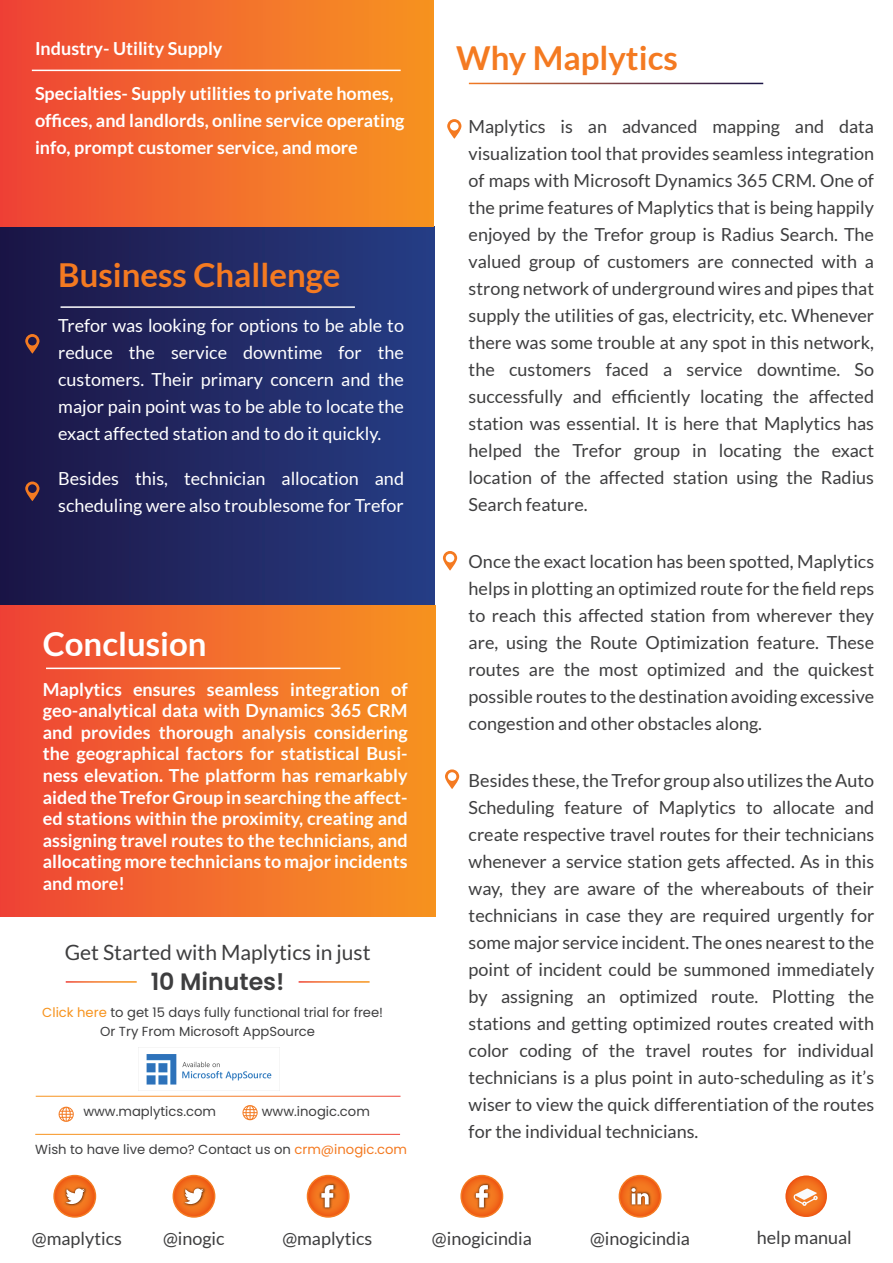
<style>
.page{position:relative;width:893px;height:1263px;background:#fff}
.page>*{position:absolute;margin:0;border:0;box-sizing:border-box;transform-origin:0 0}
.t1{font:700 33px "Lato";color:#f47a21}
.t2{font:700 33px "Lato";color:#fff}
.t3{font:600 23.7px "Poppins";color:#3e3e3f}
.t4{font:21px "Lato";color:#3e3e3f}
.t5{font:18px/27px "Lato";color:#3e3e3f;text-align:justify}
.t6{font:700 18px/21.6px "Lato";color:#fff;text-align:justify}
.t7{font:18px/27px "Lato";color:#fff;text-align:justify}
.t8{font:13.2px/18.8px "Poppins";color:#3e3e3f}
.s1{color:#f7931d}
.s2{color:#f47a21}
</style>
<div class="page">
<div style="left:0;top:226px;width:434px;height:656px;background:linear-gradient(to right,#1c1444,#263d85)"></div>
<div style="left:0;top:605px;width:436px;height:312px;background:linear-gradient(to right,#ee4437,#f79521)"></div>
<div style="left:0;top:0;width:433px;height:226px;background:linear-gradient(to right,#ee4337,#f79521)"></div>
<hr style="left:32px;top:70px;width:369px;height:1px;background:#fff">
<svg style="left:447px;top:119px;width:14px;height:20px"></svg>
<svg style="left:443px;top:551px;width:14px;height:20px"></svg>
<svg style="left:445px;top:769px;width:14px;height:20px"></svg>
<hr style="left:61px;top:306px;width:294px;height:2px;background:#fff">
<hr style="left:46px;top:668px;width:294px;height:1px;background:#fff">
<svg style="left:25px;top:334px;width:14px;height:20px"></svg>
<svg style="left:25px;top:481px;width:14px;height:20px"></svg>
<svg style="left:54px;top:1175px;width:41px;height:42px"></svg>
<svg style="left:173px;top:1175px;width:42px;height:42px"></svg>
<svg style="left:307px;top:1175px;width:42px;height:42px"></svg>
<svg style="left:461px;top:1175px;width:42px;height:42px"></svg>
<svg style="left:619px;top:1175px;width:42px;height:42px"></svg>
<div style="left:53px;top:1175px;width:43px;height:43px;border:2px solid #f47a21;border-radius:50%"></div>
<div style="left:173px;top:1175px;width:42px;height:43px;border:2px solid #f47a21;border-radius:50%"></div>
<div style="left:307px;top:1175px;width:43px;height:43px;border:2px solid #f47a21;border-radius:50%"></div>
<div style="left:460px;top:1175px;width:43px;height:43px;border:2px solid #f47a21;border-radius:50%"></div>
<div style="left:619px;top:1175px;width:42px;height:43px;border:2px solid #f47a21;border-radius:50%"></div>
<img style="left:62px;top:1185px;width:26px;height:22px">
<svg style="left:66px;top:1188px;width:19px;height:16px"></svg>
<img style="left:181px;top:1185px;width:26px;height:22px">
<svg style="left:184px;top:1188px;width:20px;height:16px"></svg>
<img style="left:318px;top:1181px;width:19px;height:30px">
<svg style="left:321px;top:1185px;width:12px;height:22px"></svg>
<img style="left:472px;top:1181px;width:19px;height:30px">
<svg style="left:476px;top:1185px;width:12px;height:22px"></svg>
<img style="left:628px;top:1185px;width:24px;height:23px">
<svg style="left:631px;top:1188px;width:18px;height:16px"></svg>
<svg style="left:785px;top:1175px;width:42px;height:42px"></svg>
<svg style="left:793px;top:1188px;width:25px;height:18px"></svg>
<svg style="left:59px;top:1107px;width:15px;height:15px"></svg>
<svg style="left:242px;top:1105px;width:16px;height:15px"></svg>
<img style="left:146px;top:1054px;width:126px;height:31px">
<p class="t6" style="left:35px;top:38px;width:189px">Industry- Utility Supply</p>
<p class="t6" style="left:35px;top:80px;width:371px;line-height:27px;text-align:left">Specialties- Supply utilities to private homes, offices, and landlords, online service operating info, prompt customer service, and more</p>
<h1 class="t1" style="left:58px;top:256px;width:284px">Business Challenge</h1>
<p class="t7" style="left:58px;top:312px;width:347px">Trefor was looking for options to be able to reduce the service downtime for the customers. Their primary concern and the major pain point was to be able to locate the exact affected station and to do it quickly.</p>
<p class="t7" style="left:58px;top:465px;width:347px">Besides this, technician allocation and scheduling were also troublesome for Trefor</p>
<h1 class="t2" style="left:43px;top:625px;width:165px">Conclusion</h1>
<p class="t6" style="left:43px;top:678px;width:366px">Maplytics ensures seamless integration of geo-analytical data with Dynamics 365 CRM and provides thorough analysis considering the geographical factors for statistical Busi&shy;ness elevation. The platform has remarkably aided the Trefor Group in searching the affect&shy;ed stations within the proximity, creating and assigning travel routes to the technicians, and allocating more technicians to major incidents and more!</p>
<p class="t4" style="left:65px;top:941px;width:307px">Get Started with Maplytics in just</p>
<h2 class="t3" style="left:151px;top:968px;width:135px">10 Minutes!</h2>
<p class="t8" style="left:100px;top:1003px;width:284px;text-indent:-58px"><span class="s1">Click here</span> to get 15 days fully functional trial for free!<br>Or Try From Microsoft AppSource</p>
<p class="t8" style="left:83px;top:1102px;width:134px">www.maplytics.com</p>
<p class="t8" style="left:262px;top:1102px;width:110px">www.inogic.com</p>
<p class="t8" style="left:35px;top:1140px;width:373px">Wish to have live demo? Contact us on <span class="s2">crm@inogic.com</span></p>
<h1 class="t1" style="left:456px;top:39px;width:223px">Why Maplytics</h1>
<p class="t5" style="left:469px;top:113px;width:407px">Maplytics is an advanced mapping and data visualization tool that provides seamless integration of maps with Microsoft Dynamics 365 CRM. One of the prime features of Maplytics that is being happily enjoyed by the Trefor group is Radius Search. The valued group of customers are connected with a strong network of underground wires and pipes that supply the utilities of gas, electricity, etc. Whenever there was some trouble at any spot in this network, the customers faced a service downtime. So successfully and efficiently locating the affected station was essential. It is here that Maplytics has helped the Trefor group in locating the exact location of the affected station using the Radius Search feature.</p>
<p class="t5" style="left:469px;top:548px;width:407px">Once the exact location has been spotted, Maplytics helps in plotting an optimized route for the field reps to reach this affected station from wherever they are, using the Route Optimization feature. These routes are the most optimized and the quickest possible routes to the destination avoiding excessive congestion and other obstacles along.</p>
<p class="t5" style="left:469px;top:767px;width:407px">Besides these, the Trefor group also utilizes the Auto Scheduling feature of Maplytics to allocate and create respective travel routes for their technicians whenever a service station gets affected. As in this way, they are aware of the whereabouts of their technicians in case they are required urgently for some major service incident. The ones nearest to the point of incident could be summoned immediately by assigning an optimized route. Plotting the stations and getting optimized routes created with color coding of the travel routes for individual technicians is a plus point in auto-scheduling as it’s wiser to view the quick differentiation of the routes for the individual technicians.</p>
<p class="t5" style="left:32px;top:1225px;width:92px">@maplytics</p>
<p class="t5" style="left:163px;top:1225px;width:63px">@inogic</p>
<p class="t5" style="left:282px;top:1225px;width:91px">@maplytics</p>
<p class="t5" style="left:432px;top:1225px;width:102px">@inogicindia</p>
<p class="t5" style="left:590px;top:1225px;width:102px">@inogicindia</p>
<p class="t5" style="left:757px;top:1224px;width:97px">help manual</p>
</div>
